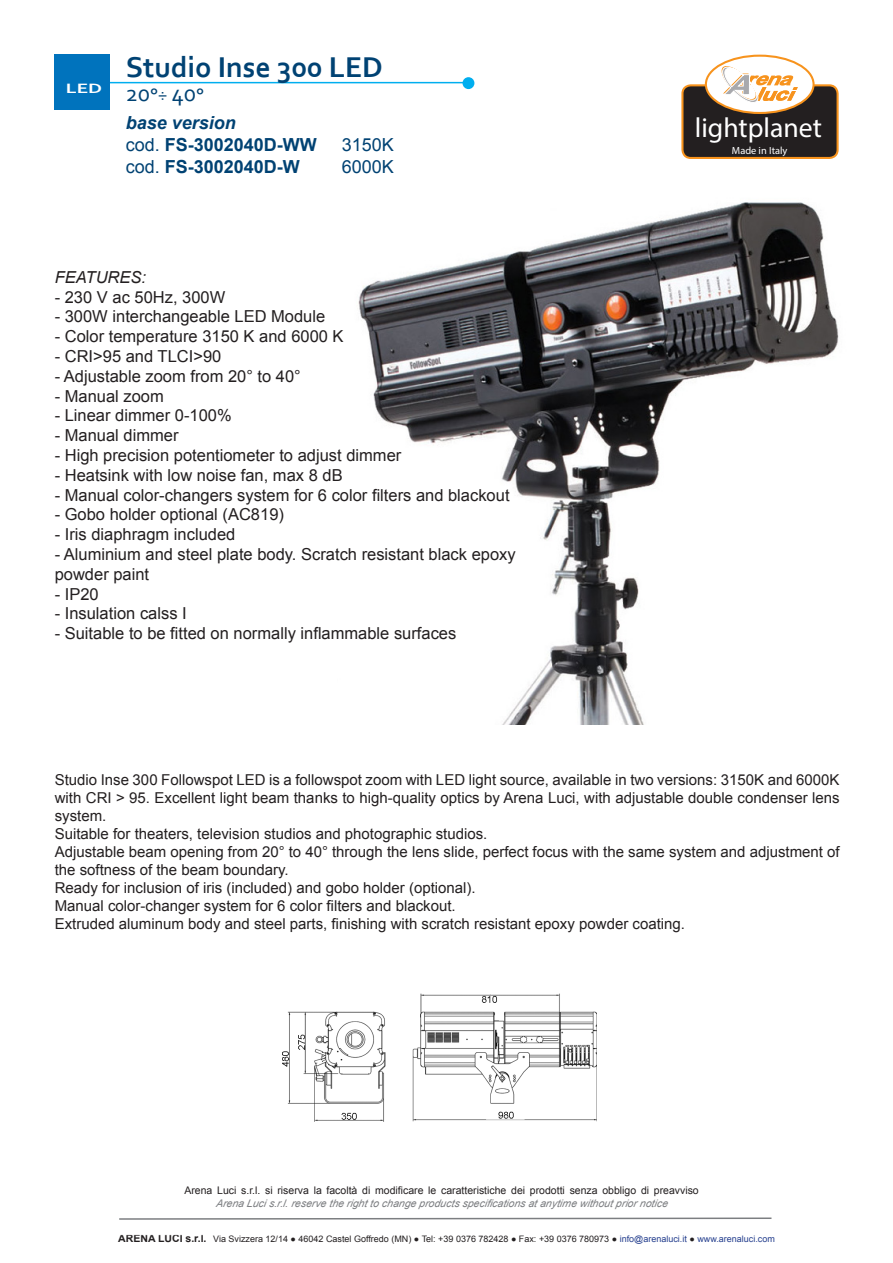
<style>
.page{position:relative;width:893px;height:1263px;background:#fff}
.page>*{position:absolute;margin:0;border:0;box-sizing:border-box;transform-origin:0 0}
.t1{font:700 30px "Corbel";color:#004273}
.t2{font:27.75px "Myriad Pro";color:#fff}
.t3{font:24px "Corbel";color:#004273}
.t4{font:700 18px "Arial";color:#004273}
.t5{font:italic 700 18px "Arial";color:#004273}
.t6{font:18px "Arial";color:#004273}
.t7{font:16.5px/19.8px "Arial";color:#231f20}
.t8{font:italic 16.5px "Arial";color:#231f20}
.t9{font:15px/18px "Arial";color:#231f20;text-align:justify}
.t10{font:700 14.25px "Corbel";color:#fff;scale:1.43 1}
.Head_3{font:10.5px/13.5px "Arial";color:#231f20;text-align:center}
.t11{font:10.35px "Myriad Pro";color:#fff}
.t12{font:9px "Arial";color:#231f20}
.s1{font-weight:400}
.s2{font-size:19.2px}
.s3{font-style:italic;color:#7c7e81}
.s4{font-weight:700;font-size:10.5px}
.s5{color:#253f8e}
</style>
<div class="page">
<svg style="left:119px;top:1217px;width:653px;height:3px"></svg>
<div style="left:682px;top:85px;width:156px;height:73px;background:#231f20;border-radius:8px"></div>
<div style="left:681px;top:84px;width:158px;height:75px;border:2px solid #f7931d;border-radius:8px"></div>
<div style="left:706px;top:56px;width:107px;height:57px;background:#fff;border-radius:50%"></div>
<div style="left:705px;top:55px;width:110px;height:59px;border:2px solid #f7931d;border-radius:50%"></div>
<svg style="left:722px;top:66px;width:76px;height:36px"></svg>
<img style="left:283px;top:993px;width:313px;height:128px">
<hr style="left:60px;top:82px;width:408px;height:1px;background:#00aeef">
<div style="left:55px;top:54px;width:55px;height:55px;background:#0073bd"></div>
<div style="left:462px;top:77px;width:12px;height:12px;background:#00aeef;border-radius:50%"></div>
<img style="left:358px;top:202px;width:481px;height:522px">
<p class="t10" style="left:66px;top:79px;width:27px">LED</p>
<p class="t1" style="left:126px;top:48px;width:258px">Studio Inse 300 LED</p>
<p class="t5" style="left:126px;top:111px;width:112px">base version</p>
<p class="t4" style="left:126px;top:133px;width:193px"><span class="s1">cod.</span> FS-3002040D-WW</p>
<p class="t6" style="left:342px;top:133px;width:54px">3150K</p>
<p class="t4" style="left:126px;top:154px;width:176px"><span class="s1">cod.</span> FS-3002040D-W</p>
<p class="t6" style="left:342px;top:155px;width:54px">6000K</p>
<p class="t3" style="left:126px;top:78px;width:80px">20<span class="s2">°÷</span> 40<span class="s2">°</span></p>
<p class="t8" style="left:55px;top:266px;width:93px">FEATURES:</p>
<p class="t7" style="left:55px;top:287px;width:172px">- 230 V ac 50Hz, 300W</p>
<p class="t7" style="left:55px;top:307px;width:272px">- 300W interchangeable LED Module</p>
<p class="t7" style="left:55px;top:327px;width:290px">- Color temperature 3150 K and 6000 K</p>
<p class="t7" style="left:55px;top:346px;width:168px">- CRI&gt;95 and TLCI&gt;90</p>
<p class="t7" style="left:55px;top:366px;width:248px">- Adjustable zoom from 20° to 40°</p>
<p class="t7" style="left:55px;top:386px;width:111px">- Manual zoom</p>
<p class="t7" style="left:55px;top:406px;width:178px">- Linear dimmer 0-100%</p>
<p class="t7" style="left:55px;top:426px;width:125px">- Manual dimmer</p>
<p class="t7" style="left:55px;top:445px;width:348px">- High precision potentiometer to adjust dimmer</p>
<p class="t7" style="left:55px;top:465px;width:289px">- Heatsink with low noise fan, max 8 dB</p>
<p class="t7" style="left:55px;top:485px;width:456px">- Manual color-changers system for 6 color filters and blackout</p>
<p class="t7" style="left:55px;top:505px;width:231px">- Gobo holder optional (AC819)</p>
<p class="t7" style="left:55px;top:525px;width:182px">- Iris diaphragm included</p>
<p class="t7" style="left:55px;top:544px;width:463px">- Aluminium and steel plate body. Scratch resistant black epoxy powder paint</p>
<p class="t7" style="left:55px;top:584px;width:46px">- IP20</p>
<p class="t7" style="left:55px;top:604px;width:134px">- Insulation calss I</p>
<p class="t7" style="left:55px;top:624px;width:403px">- Suitable to be fitted on normally inflammable surfaces</p>
<p class="t2" style="left:695px;top:110px;width:129px">lightplanet</p>
<p class="t11" style="left:732px;top:144px;width:57px">Made in Italy</p>
<p class="t9" style="left:55px;top:771px;width:786px">Studio Inse 300 Followspot LED is a followspot zoom with LED light source, available in two versions: 3150K and 6000K with CRI &gt; 95. Excellent light beam thanks to high-quality optics by Arena Luci, with adjustable double condenser lens system.</p>
<p class="t9" style="left:55px;top:825px;width:434px">Suitable for theaters, television studios and photographic studios.</p>
<p class="t9" style="left:55px;top:843px;width:786px">Adjustable beam opening from 20° to 40° through the lens slide, perfect focus with the same system and adjustment of the softness of the beam boundary.</p>
<p class="t9" style="left:55px;top:879px;width:423px">Ready for inclusion of iris (included) and gobo holder (optional).</p>
<p class="t9" style="left:55px;top:897px;width:402px">Manual color-changer system for 6 color filters and blackout.</p>
<p class="t9" style="left:55px;top:915px;width:632px">Extruded aluminum body and steel parts, finishing with scratch resistant epoxy powder coating.</p>
<p class="Head_3" style="left:184px;top:1184px;width:516px">Arena Luci s.r.l. si riserva la facoltà di modificare le caratteristiche dei prodotti senza obbligo di preavviso<br><span class="s3">Arena Luci s.r.l.reserve the right to change products specifications at anytime without prior notice</span></p>
<p class="t12" style="left:118px;top:1233px;width:658px"><span class="s4">ARENA LUCI s.r.l.</span> Via Svizzera 12/14 ● 46042 Castel Goffredo (MN) ● Tel: +39 0376 782428 ● Fax: +39 0376 780973 ● <span class="s5">info@arenaluci.it</span> ● <span class="s5">www.arenaluci.com</span></p>
</div>
